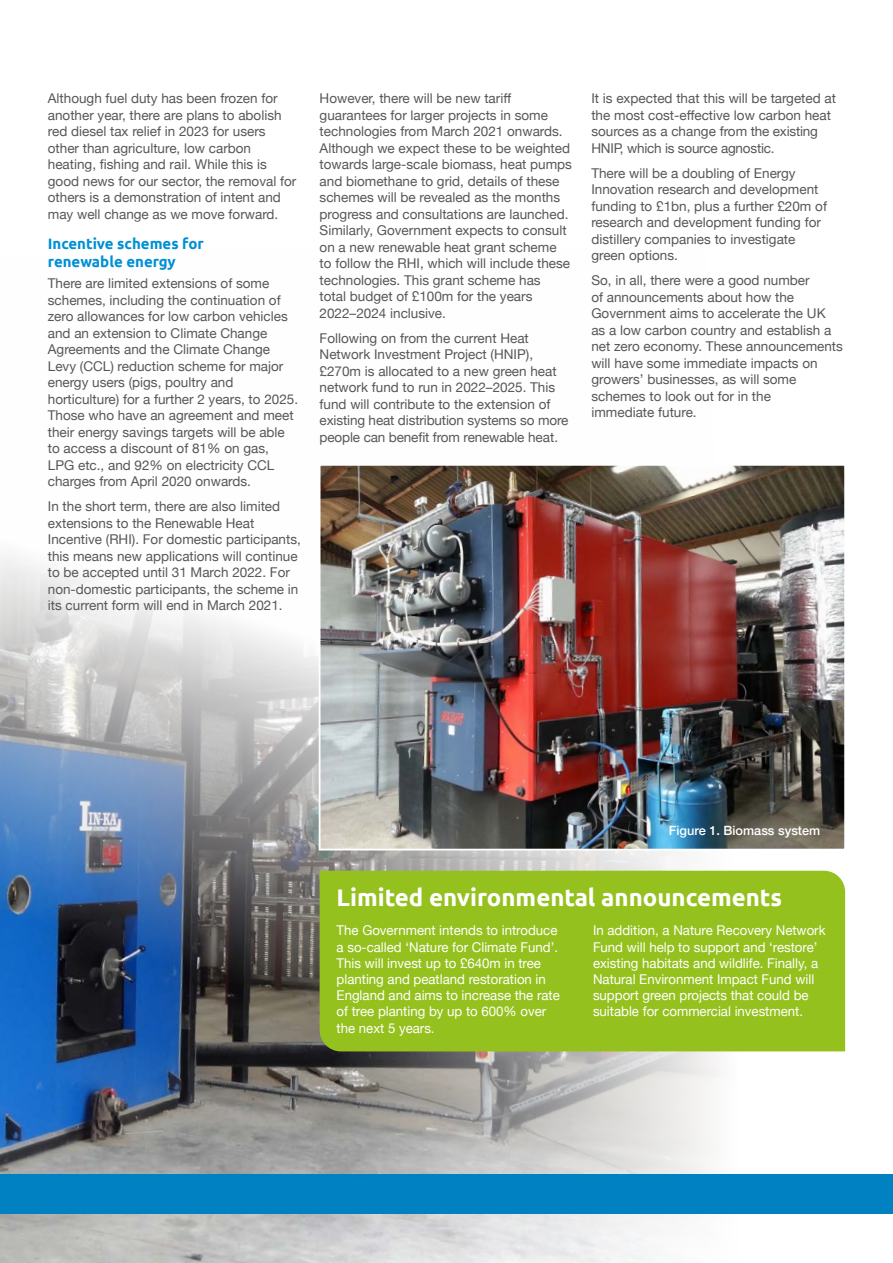
<style>
.page{position:relative;width:893px;height:1263px;background:#fff}
.page>*{position:absolute;margin:0;border:0;box-sizing:border-box;transform-origin:0 0}
.PULLOUT_WHITE{font:700 24px "Ubuntu";color:#fff}
.HEADING_4{font:700 15px/18px "Ubuntu";color:#0090d4}
.GROWSAVE_MAIN_BODY{font:13.5px/16.5px "Helvetica Neue";color:#575756}
.PULLOUT_WHITE-2{font:13.5px/16.2px "Helvetica Neue";color:#fff}
.MAIN_CAPTION_2019{font:500 12.75px "Helvetica Neue";color:#fff}
</style>
<div class="page">
<img style="left:0;top:555px;width:212px;height:708px">
<svg style="left:212px;top:619px;width:634px;height:644px"></svg>
<div style="left:0;top:1174px;width:893px;height:40px;background:#0082c2"></div>
<div style="left:320px;top:871px;width:525px;height:180px;background:#95c11f"></div>
<img style="left:322px;top:467px;width:521px;height:380px">
<div style="left:319px;top:464px;width:527px;height:386px;border:2px solid #fff"></div>
<p class="GROWSAVE_MAIN_BODY" style="left:48px;top:91px;width:250px">Although fuel duty has been frozen for another year, there are plans to abolish red diesel tax relief in 2023 for users other than agriculture, low carbon heating, fishing and rail. While this is good news for our sector, the removal for others is a demonstration of intent and may well change as we move forward.</p>
<p class="HEADING_4" style="left:48px;top:235px;width:158px">Incentive schemes for renewable energy</p>
<p class="GROWSAVE_MAIN_BODY" style="left:48px;top:276px;width:252px">There are limited extensions of some schemes, including the continuation of zero allowances for low carbon vehicles and an extension to Climate Change Agreements and the Climate Change Levy (CCL) reduction scheme for major energy users (pigs, poultry and horticulture) for a further 2 years, to 2025.<br>Those who have an agreement and meet their energy savings targets will be able to access a discount of 81% on gas, LPG etc., and 92% on electricity CCL charges from April 2020 onwards.</p>
<p class="GROWSAVE_MAIN_BODY" style="left:48px;top:499px;width:255px">In the short term, there are also limited extensions to the Renewable Heat Incentive (RHI). For domestic participants, this means new applications will continue to be accepted until 31 March 2022. For non-domestic participants, the scheme in its current form will end in March 2021.</p>
<p class="GROWSAVE_MAIN_BODY" style="left:320px;top:91px;width:254px">However, there will be new tariff guarantees for larger projects in some technologies from March 2021 onwards.<br>Although we expect these to be weighted towards large-scale biomass, heat pumps and biomethane to grid, details of these schemes will be revealed as the months progress and consultations are launched.<br>Similarly, Government expects to consult on a new renewable heat grant scheme<br>to follow the RHI, which will include these technologies. This grant scheme has<br>total budget of £100m for the years 2022–2024 inclusive.</p>
<p class="GROWSAVE_MAIN_BODY" style="left:320px;top:330px;width:250px">Following on from the current Heat Network Investment Project (HNIP), £270m is allocated to a new green heat network fund to run in 2022–2025. This fund will contribute to the extension of existing heat distribution systems so more people can benefit from renewable heat.</p>
<p class="GROWSAVE_MAIN_BODY" style="left:591px;top:91px;width:246px">It is expected that this will be targeted at the most cost-effective low carbon heat sources as a change from the existing HNIP, which is source agnostic.</p>
<p class="GROWSAVE_MAIN_BODY" style="left:591px;top:165px;width:237px">There will be a doubling of Energy Innovation research and development funding to £1bn, plus a further £20m of research and development funding for distillery companies to investigate green options.</p>
<p class="GROWSAVE_MAIN_BODY" style="left:591px;top:273px;width:253px">So, in all, there were a good number<br>of announcements about how the<br>Government aims to accelerate the UK as a low carbon country and establish a net zero economy. These announcements will have some immediate impacts on growers’ businesses, as will some schemes to look out for in the<br>immediate future.</p>
<p class="MAIN_CAPTION_2019" style="left:669px;top:820px;width:153px">Figure 1. Biomass system</p>
<p class="PULLOUT_WHITE" style="left:337px;top:883px;width:447px">Limited environmental announcements</p>
<p class="PULLOUT_WHITE-2" style="left:337px;top:923px;width:225px">The Government intends to introduce a so-called ‘Nature for Climate Fund’.<br>This will invest up to £640m in tree planting and peatland restoration in England and aims to increase the rate of tree planting by up to 600% over the next 5 years.</p>
<p class="PULLOUT_WHITE-2" style="left:593px;top:923px;width:234px">In addition, a Nature Recovery Network Fund will help to support and ‘restore’ existing habitats and wildlife. Finally, a Natural Environment Impact Fund will support green projects that could be suitable for commercial investment.</p>
</div>
